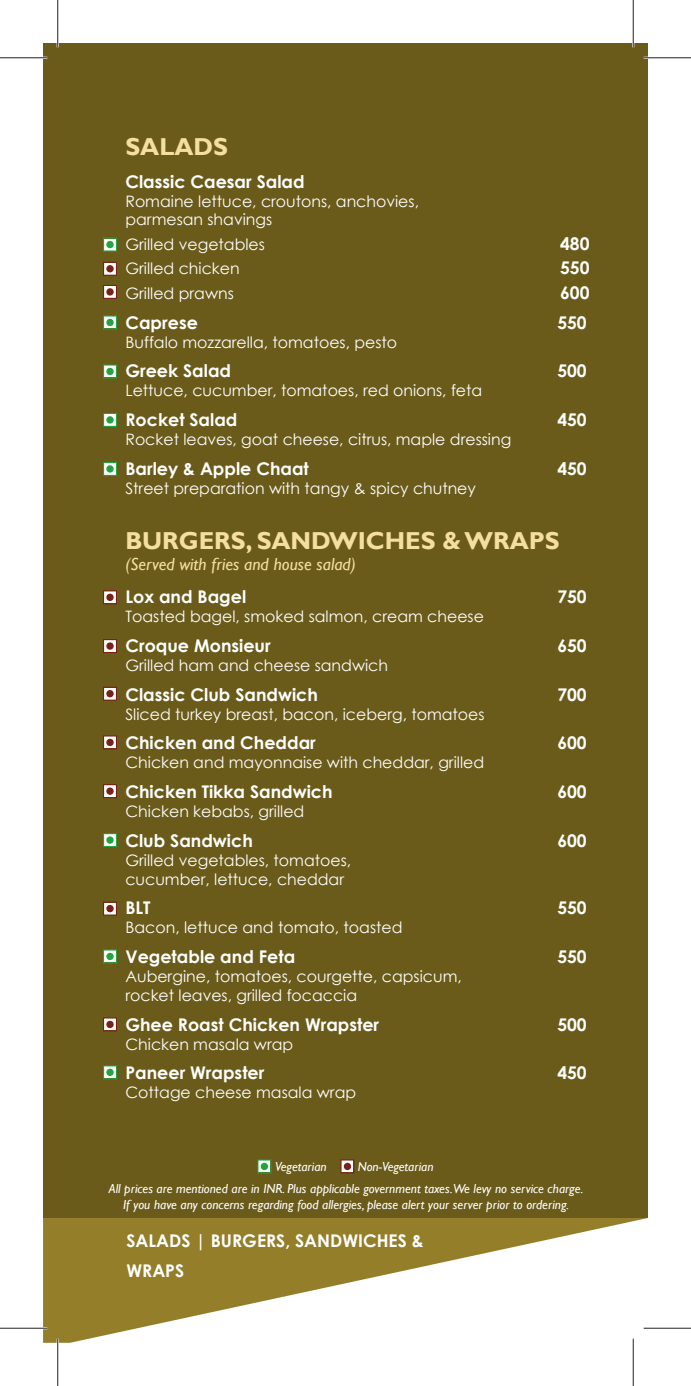
<style>
.page{position:relative;width:691px;height:1386px;background:#fff}
.page>*{position:absolute;margin:0;border:0;box-sizing:border-box;transform-origin:0 0}
.t1{font:700 24.5px "Gill Sans";color:#f5df9f}
.t2{font:700 17.5px/29.8px "Century Gothic";color:#fff}
.t3{font:italic 17.5px "Gill Sans";color:#f5df9f}
.t4{font:15.75px/18.9px "Century Gothic";color:#fff}
.t5{font:italic 13.12px/15.8px "Gill Sans";color:#fff;text-align:center}
</style>
<div class="page">
<div style="left:43px;top:43px;width:605px;height:1175px;background:#6b5b1a"></div>
<svg style="left:43px;top:1218px;width:605px;height:124px;fill:#947e29"></svg>
<svg style="left:103px;top:237px;width:14px;height:14px"></svg>
<svg style="left:103px;top:315px;width:14px;height:14px"></svg>
<svg style="left:103px;top:364px;width:14px;height:14px"></svg>
<svg style="left:103px;top:413px;width:14px;height:14px"></svg>
<svg style="left:103px;top:462px;width:14px;height:14px"></svg>
<svg style="left:103px;top:262px;width:14px;height:14px"></svg>
<svg style="left:103px;top:285px;width:14px;height:14px"></svg>
<svg style="left:103px;top:833px;width:14px;height:14px"></svg>
<svg style="left:103px;top:590px;width:14px;height:14px"></svg>
<svg style="left:103px;top:639px;width:14px;height:14px"></svg>
<svg style="left:103px;top:686px;width:14px;height:14px"></svg>
<svg style="left:103px;top:735px;width:14px;height:14px"></svg>
<svg style="left:103px;top:784px;width:14px;height:14px"></svg>
<svg style="left:103px;top:949px;width:14px;height:14px"></svg>
<svg style="left:103px;top:1065px;width:14px;height:14px"></svg>
<svg style="left:103px;top:901px;width:14px;height:14px"></svg>
<svg style="left:103px;top:1017px;width:14px;height:14px"></svg>
<svg style="left:257px;top:1159px;width:14px;height:14px"></svg>
<svg style="left:340px;top:1159px;width:14px;height:14px"></svg>
<hr style="left:0;top:57px;width:47px;height:2px;background:#fff">
<hr style="left:644px;top:57px;width:47px;height:2px;background:#fff">
<hr style="left:0;top:1327px;width:47px;height:2px;background:#fff">
<hr style="left:644px;top:1327px;width:47px;height:2px;background:#fff">
<hr style="left:57px;top:0;width:2px;height:47px;background:#fff">
<hr style="left:57px;top:1338px;width:2px;height:47px;background:#fff">
<hr style="left:632px;top:0;width:2px;height:47px;background:#fff">
<hr style="left:632px;top:1338px;width:2px;height:47px;background:#fff">
<hr style="left:0;top:57px;width:47px;height:1px;background:#241f1f">
<hr style="left:644px;top:57px;width:47px;height:1px;background:#241f1f">
<hr style="left:0;top:1327px;width:47px;height:1px;background:#241f1f">
<hr style="left:644px;top:1327px;width:47px;height:1px;background:#241f1f">
<hr style="left:57px;top:0;width:1px;height:47px;background:#241f1f">
<hr style="left:57px;top:1338px;width:1px;height:47px;background:#241f1f">
<hr style="left:633px;top:0;width:1px;height:47px;background:#241f1f">
<hr style="left:633px;top:1338px;width:1px;height:47px;background:#241f1f">
<h1 class="t1" style="left:125px;top:132px;width:104px">SALADS</h1>
<p class="t2" style="left:125px;top:166px;width:181px">Classic Caesar Salad</p>
<p class="t4" style="left:125px;top:191px;width:295px">Romaine lettuce, croutons, anchovies, parmesan shavings</p>
<p class="t4" style="left:125px;top:234px;width:141px">Grilled vegetables</p>
<p class="t2" style="left:560px;top:228px;width:31px">480</p>
<p class="t4" style="left:125px;top:259px;width:116px">Grilled chicken</p>
<p class="t2" style="left:560px;top:252px;width:31px">550</p>
<p class="t4" style="left:125px;top:283px;width:110px">Grilled prawns</p>
<p class="t2" style="left:560px;top:277px;width:31px">600</p>
<p class="t2" style="left:125px;top:307px;width:74px">Caprese</p>
<p class="t2" style="left:557px;top:307px;width:31px">550</p>
<p class="t4" style="left:125px;top:332px;width:273px">Buffalo mozzarella, tomatoes, pesto</p>
<p class="t2" style="left:125px;top:355px;width:107px">Greek Salad</p>
<p class="t2" style="left:557px;top:355px;width:31px">500</p>
<p class="t4" style="left:125px;top:381px;width:358px">Lettuce, cucumber, tomatoes, red onions, feta</p>
<p class="t2" style="left:125px;top:404px;width:113px">Rocket Salad</p>
<p class="t2" style="left:557px;top:404px;width:31px">450</p>
<p class="t4" style="left:125px;top:429px;width:387px">Rocket leaves, goat cheese, citrus, maple dressing</p>
<p class="t2" style="left:125px;top:453px;width:185px">Barley &amp; Apple Chaat</p>
<p class="t2" style="left:557px;top:453px;width:31px">450</p>
<p class="t4" style="left:125px;top:478px;width:352px">Street preparation with tangy &amp; spicy chutney</p>
<h1 class="t1" style="left:125px;top:526px;width:436px">BURGERS, SANDWICHES &amp; WRAPS</h1>
<p class="t3" style="left:125px;top:554px;width:232px">(Served with fries and house salad)</p>
<p class="t2" style="left:125px;top:581px;width:122px">Lox and Bagel</p>
<p class="t2" style="left:557px;top:581px;width:31px">750</p>
<p class="t4" style="left:125px;top:607px;width:360px">Toasted bagel, smoked salmon, cream cheese</p>
<p class="t2" style="left:125px;top:630px;width:147px">Croque Monsieur</p>
<p class="t2" style="left:557px;top:630px;width:31px">650</p>
<p class="t4" style="left:125px;top:655px;width:264px">Grilled ham and cheese sandwich</p>
<p class="t2" style="left:125px;top:678px;width:194px">Classic Club Sandwich</p>
<p class="t2" style="left:557px;top:678px;width:31px">700</p>
<p class="t4" style="left:125px;top:704px;width:361px">Sliced turkey breast, bacon, iceberg, tomatoes</p>
<p class="t2" style="left:125px;top:727px;width:192px">Chicken and Cheddar</p>
<p class="t2" style="left:557px;top:727px;width:31px">600</p>
<p class="t4" style="left:125px;top:753px;width:360px">Chicken and mayonnaise with cheddar, grilled</p>
<p class="t2" style="left:125px;top:776px;width:209px">Chicken Tikka Sandwich</p>
<p class="t2" style="left:557px;top:776px;width:31px">600</p>
<p class="t4" style="left:125px;top:801px;width:180px">Chicken kebabs, grilled</p>
<p class="t2" style="left:125px;top:824px;width:129px">Club Sandwich</p>
<p class="t2" style="left:557px;top:824px;width:31px">600</p>
<p class="t4" style="left:125px;top:850px;width:227px">Grilled vegetables, tomatoes, cucumber, lettuce, cheddar</p>
<p class="t2" style="left:125px;top:892px;width:27px">BLT</p>
<p class="t2" style="left:557px;top:892px;width:31px">550</p>
<p class="t4" style="left:125px;top:918px;width:279px">Bacon, lettuce and tomato, toasted</p>
<p class="t2" style="left:125px;top:941px;width:171px">Vegetable and Feta</p>
<p class="t2" style="left:557px;top:941px;width:31px">550</p>
<p class="t4" style="left:125px;top:966px;width:338px">Aubergine, tomatoes, courgette, capsicum, rocket leaves, grilled focaccia</p>
<p class="t2" style="left:125px;top:1008px;width:255px">Ghee Roast Chicken Wrapster</p>
<p class="t2" style="left:557px;top:1008px;width:31px">500</p>
<p class="t4" style="left:125px;top:1034px;width:169px">Chicken masala wrap</p>
<p class="t2" style="left:125px;top:1057px;width:140px">Paneer Wrapster</p>
<p class="t2" style="left:557px;top:1057px;width:31px">450</p>
<p class="t4" style="left:125px;top:1082px;width:232px">Cottage cheese masala wrap</p>
<p class="t5" style="left:275px;top:1158px;width:53px">Vegetarian</p>
<p class="t5" style="left:358px;top:1158px;width:77px">Non-Vegetarian</p>
<p class="t5" style="left:109px;top:1180px;width:476px">All prices are mentioned are in INR. Plus applicable government taxes.We levy no service charge.<br>If you have any concerns regarding food allergies, please alert your server prior to ordering.</p>
<p class="t2" style="left:126px;top:1225px;width:299px">SALADS | BURGERS, SANDWICHES &amp;<br>WRAPS</p>
</div>
